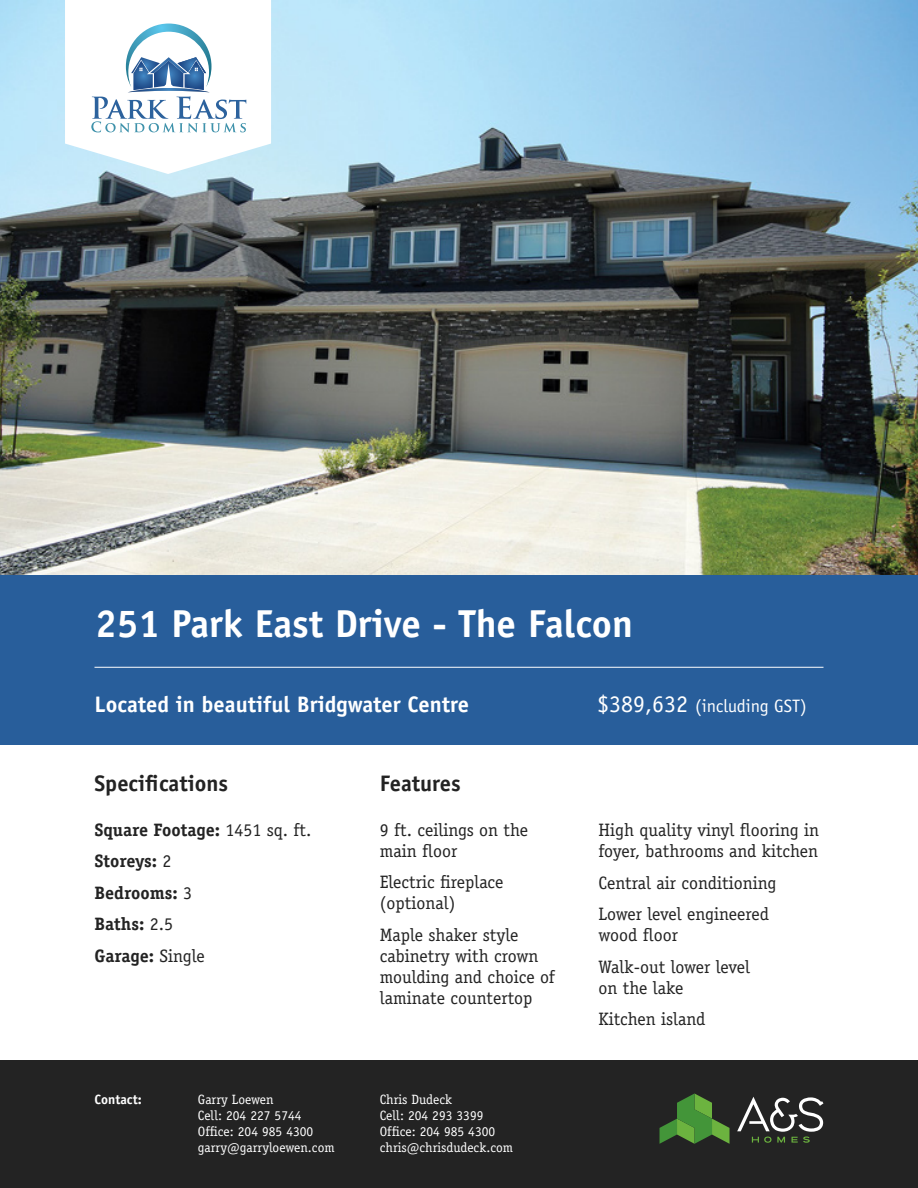
<style>
.page{position:relative;width:918px;height:1188px;background:#fff}
.page>*{position:absolute;margin:0;border:0;box-sizing:border-box;transform-origin:0 0}
.t1{font:700 39px "Officina Sans";color:#fff}
.t2{font:700 22.5px "Officina Sans";color:#fff}
.t3{font:700 22.5px "Officina Sans";color:#232323}
.t4{font:18px/21px "Officina Serif";color:#232323}
.t5{font:700 18px/31.5px "Officina Serif";color:#232323}
.t6{font:18px "Officina Sans";color:#fff}
.t7{font:13.5px/16.2px "Officina Serif";color:#fff}
.t8{font:700 13.5px "Officina Sans";color:#fff}
.s1{font-size:24px}
.s2{font-weight:400}
</style>
<div class="page">
<div style="left:0;top:575px;width:918px;height:170px;background:#285e9b"></div>
<div style="left:0;top:1061px;width:918px;height:127px;background:#232323"></div>
<svg style="left:660px;top:1094px;width:70px;height:50px"></svg>
<svg style="left:737px;top:1097px;width:87px;height:46px"></svg>
<hr style="left:94px;top:667px;width:730px;height:1px;background:#fff">
<img style="left:0;top:0;width:918px;height:575px">
<svg style="left:65px;top:0;width:206px;height:174px"></svg>
<h1 class="t1" style="left:95px;top:599px;width:540px">251 Park East Drive - The Falcon</h1>
<p class="t2" style="left:94px;top:690px;width:376px">Located in beautiful Bridgwater Centre</p>
<p class="t6" style="left:597px;top:695px;width:211px"><span class="s1">$389,632</span> (including GST)</p>
<p class="t3" style="left:94px;top:769px;width:135px">Specifications</p>
<p class="t5" style="left:94px;top:814px;width:218px">Square Footage: <span class="s2">1451 sq. ft.<br></span>Storeys: <span class="s2">2<br></span>Bedrooms: <span class="s2">3<br></span>Baths: <span class="s2">2.5<br></span>Garage: <span class="s2">Single</span></p>
<p class="t3" style="left:380px;top:769px;width:82px">Features</p>
<p class="t4" style="left:380px;top:819px;width:150px">9 ft. ceilings on the main floor</p>
<p class="t4" style="left:380px;top:872px;width:125px">Electric fireplace (optional)</p>
<p class="t4" style="left:380px;top:924px;width:177px">Maple shaker style cabinetry with crown moulding and choice of laminate countertop</p>
<p class="t8" style="left:94px;top:1091px;width:49px">Contact:</p>
<p class="t7" style="left:198px;top:1091px;width:138px">Garry Loewen<br>Cell: 204 227 5744<br>Office: 204 985 4300 garry@garryloewen.com</p>
<p class="t7" style="left:380px;top:1091px;width:135px">Chris Dudeck<br>Cell: 204 293 3399<br>Office: 204 985 4300 chris@chrisdudeck.com</p>
<p class="t4" style="left:598px;top:819px;width:222px">High quality vinyl flooring in foyer, bathrooms and kitchen</p>
<p class="t4" style="left:598px;top:867px;width:180px;line-height:31.5px">Central air conditioning<br>Lower level engineered</p>
<p class="t4" style="left:598px;top:919px;width:153px;line-height:31.5px">wood floor<br>Walk-out lower level</p>
<p class="t4" style="left:598px;top:972px;width:109px;line-height:31.5px">on the lake<br>Kitchen island</p>
</div>
